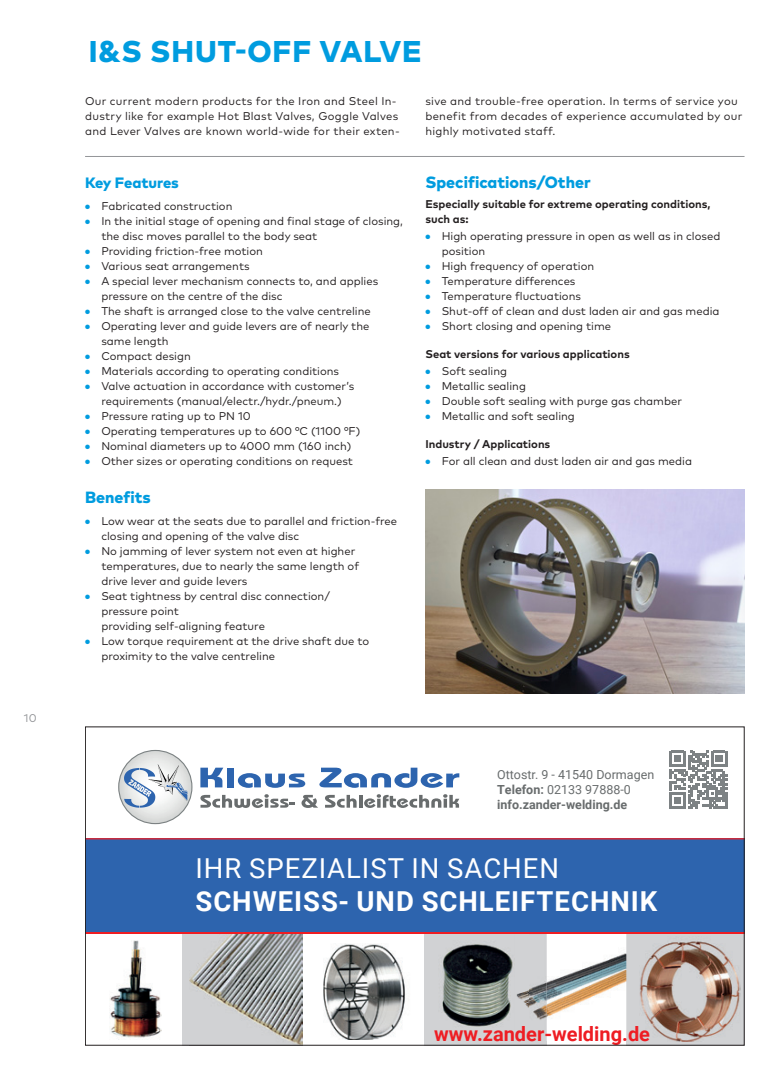
<style>
.page{position:relative;width:780px;height:1081px;background:#fff}
.page>*{position:absolute;margin:0;border:0;box-sizing:border-box;transform-origin:0 0}
.t1{font:800 30px "Mark Pro";letter-spacing:.03em;color:#009cdf}
.t2{font:700 27.5px "Roboto";letter-spacing:.035em;color:#fff}
.t3{font:27.5px "Roboto";letter-spacing:.035em;color:#fff}
.t4{font:700 20px "Roboto";color:#ee1d23}
.t5{font:800 16.25px "Mark Pro";color:#009cdf}
.t6{font:800 15px "Mark Pro";letter-spacing:-.01em;color:#009cdf}
.t7{font:12.5px/15px "Roboto";color:#686c6d}
.t8{font:11.25px/15px "Mark Pro";color:#231f20}
.t9{font:11.25px/15px "Mark Pro";letter-spacing:.025em;color:#231f20}
.t10{font:700 11.25px/15px "Mark Pro";color:#231f20}
.t11{font:11.25px "Mark Pro";color:#939598}
.s1{color:#009cdf}
.s2{font-weight:700}
</style>
<div class="page">
<hr style="left:85px;top:156px;width:659px;height:1px;background:#939598">
<img style="left:425px;top:489px;width:319px;height:204px">
<div style="left:85px;top:838px;width:659px;height:97px;background:#2d64ae"></div>
<img style="left:119px;top:750px;width:73px;height:73px;border-radius:37px">
<div style="left:118px;top:750px;width:74px;height:74px;border:1px solid #7c8283;border-radius:50%"></div>
<svg style="left:200px;top:794px;width:94px;height:14px"></svg>
<svg style="left:301px;top:795px;width:17px;height:13px"></svg>
<svg style="left:325px;top:794px;width:134px;height:14px"></svg>
<svg style="left:200px;top:767px;width:23px;height:20px"></svg>
<div style="left:227px;top:767px;width:7px;height:20px;background:#2d64ae"></div>
<svg style="left:238px;top:773px;width:67px;height:15px"></svg>
<svg style="left:319px;top:767px;width:140px;height:21px"></svg>
<svg style="left:124px;top:764px;width:63px;height:43px"></svg>
<div style="left:181px;top:934px;width:121px;height:111px;background:#d1d2d4"></div>
<div style="left:302px;top:934px;width:122px;height:111px;background:#fff"></div>
<div style="left:424px;top:934px;width:122px;height:111px;background:#d1d2d4"></div>
<div style="left:626px;top:934px;width:118px;height:111px;background:#d1d2d4"></div>
<div style="left:85px;top:934px;width:96px;height:111px;background:#fff"></div>
<img style="left:424px;top:933px;width:202px;height:1px">
<img style="left:529px;top:934px;width:97px;height:106px">
<img style="left:442px;top:944px;width:87px;height:83px">
<svg style="left:516px;top:933px;width:13px;height:1px"></svg>
<img style="left:323px;top:944px;width:82px;height:95px">
<img style="left:639px;top:941px;width:101px;height:101px">
<svg style="left:669px;top:751px;width:58px;height:57px"></svg>
<hr style="left:85px;top:932px;width:659px;height:1px;background:#ee1d23">
<hr style="left:85px;top:838px;width:659px;height:1px;background:#ee1d23">
<img style="left:190px;top:935px;width:112px;height:108px">
<img style="left:110px;top:940px;width:52px;height:98px">
<p class="t11" style="left:24px;top:710px;width:15px">10</p>
<h1 class="t1" style="left:89px;top:28px;width:334px">I&amp;S SHUT-OFF VALVE</h1>
<p class="t9" style="left:85px;top:93px;width:316px">Our current modern products for the Iron and Steel In&shy;dustry like for example Hot Blast Valves, Goggle Valves and Lever Valves are known world-wide for their exten-</p>
<p class="t9" style="left:425px;top:93px;width:318px">sive and trouble-free operation. In terms of service you benefit from decades of experience accumulated by our highly motivated staff.</p>
<h3 class="t5" style="left:425px;top:169px;width:167px">Specifications/Other</h3>
<p class="t10" style="left:425px;top:195px;width:286px">Especially suitable for extreme operating conditions, such as:</p>
<p class="t8" style="left:441px;top:228px;width:280px;text-indent:-16px"><span class="s1">●</span> High operating pressure in open as well as in closed position</p>
<p class="t8" style="left:425px;top:258px;width:170px"><span class="s1">●</span> High frequency of operation</p>
<p class="t8" style="left:425px;top:273px;width:151px"><span class="s1">●</span> Temperature differences</p>
<p class="t8" style="left:425px;top:288px;width:157px"><span class="s1">●</span> Temperature fluctuations</p>
<p class="t8" style="left:425px;top:303px;width:295px"><span class="s1">●</span> Shut-off of clean and dust laden air and gas media</p>
<p class="t8" style="left:425px;top:318px;width:187px"><span class="s1">●</span> Short closing and opening time</p>
<p class="t10" style="left:425px;top:345px;width:206px">Seat versions for various applications</p>
<p class="t8" style="left:425px;top:363px;width:83px"><span class="s1">●</span> Soft sealing</p>
<p class="t8" style="left:425px;top:378px;width:102px"><span class="s1">●</span> Metallic sealing</p>
<p class="t8" style="left:425px;top:393px;width:258px"><span class="s1">●</span> Double soft sealing with purge gas chamber</p>
<p class="t8" style="left:425px;top:408px;width:151px"><span class="s1">●</span> Metallic and soft sealing</p>
<p class="t10" style="left:425px;top:435px;width:126px">Industry / Applications</p>
<p class="t8" style="left:425px;top:453px;width:268px"><span class="s1">●</span> For all clean and dust laden air and gas media</p>
<h3 class="t6" style="left:85px;top:171px;width:95px">Key Features</h3>
<p class="t8" style="left:85px;top:198px;width:149px"><span class="s1">●</span> Fabricated construction</p>
<p class="t8" style="left:101px;top:213px;width:303px;text-indent:-16px"><span class="s1">●</span> In the initial stage of opening and final stage of closing, the disc moves parallel to the body seat</p>
<p class="t8" style="left:85px;top:243px;width:179px"><span class="s1">●</span> Providing friction-free motion</p>
<p class="t8" style="left:85px;top:258px;width:166px"><span class="s1">●</span> Various seat arrangements</p>
<p class="t8" style="left:101px;top:273px;width:278px;text-indent:-16px"><span class="s1">●</span> A special lever mechanism connects to, and applies pressure on the centre of the disc</p>
<p class="t8" style="left:85px;top:303px;width:287px"><span class="s1">●</span> The shaft is arranged close to the valve centreline</p>
<p class="t8" style="left:101px;top:318px;width:269px;text-indent:-16px"><span class="s1">●</span> Operating lever and guide levers are of nearly the same length</p>
<p class="t8" style="left:85px;top:348px;width:107px"><span class="s1">●</span> Compact design</p>
<p class="t8" style="left:85px;top:363px;width:255px"><span class="s1">●</span> Materials according to operating conditions</p>
<p class="t8" style="left:85px;top:378px;width:271px;text-align:center"><span class="s1">●</span> Valve actuation in accordance with customer’s requirements (manual/electr./hydr./pneum.)</p>
<p class="t8" style="left:85px;top:408px;width:167px"><span class="s1">●</span> Pressure rating up to PN 10</p>
<p class="t8" style="left:85px;top:423px;width:277px"><span class="s1">●</span> Operating temperatures up to 600 °C (1100 °F)</p>
<p class="t8" style="left:85px;top:438px;width:268px"><span class="s1">●</span> Nominal diameters up to 4000 mm (160 inch)</p>
<p class="t8" style="left:85px;top:453px;width:269px"><span class="s1">●</span> Other sizes or operating conditions on request</p>
<h3 class="t5" style="left:85px;top:484px;width:67px">Benefits</h3>
<p class="t8" style="left:101px;top:513px;width:297px;text-indent:-16px"><span class="s1">●</span> Low wear at the seats due to parallel and friction-free closing and opening of the valve disc</p>
<p class="t8" style="left:101px;top:543px;width:259px;text-indent:-16px"><span class="s1">●</span> No jamming of lever system not even at higher temperatures, due to nearly the same length of drive lever and guide levers</p>
<p class="t8" style="left:101px;top:588px;width:230px;text-indent:-16px"><span class="s1">●</span> Seat tightness by central disc connection/ pressure point<br>providing self-aligning feature</p>
<p class="t8" style="left:101px;top:633px;width:269px;text-indent:-16px"><span class="s1">●</span> Low torque requirement at the drive shaft due to proximity to the valve centreline</p>
<p class="t7" style="left:497px;top:766px;width:158px">Ottostr. 9 - 41540 Dormagen<br><span class="s2">Telefon:</span> 02133 97888-0 <span class="s2">info.zander-welding.de</span></p>
<h2 class="t3" style="left:195px;top:848px;width:365px">IHR SPEZIALIST IN SACHEN</h2>
<h2 class="t2" style="left:195px;top:881px;width:463px">SCHWEISS- UND SCHLEIFTECHNIK</h2>
<h3 class="t4" style="left:434px;top:1020px;width:217px">www.zander-welding.de</h3>
</div>
